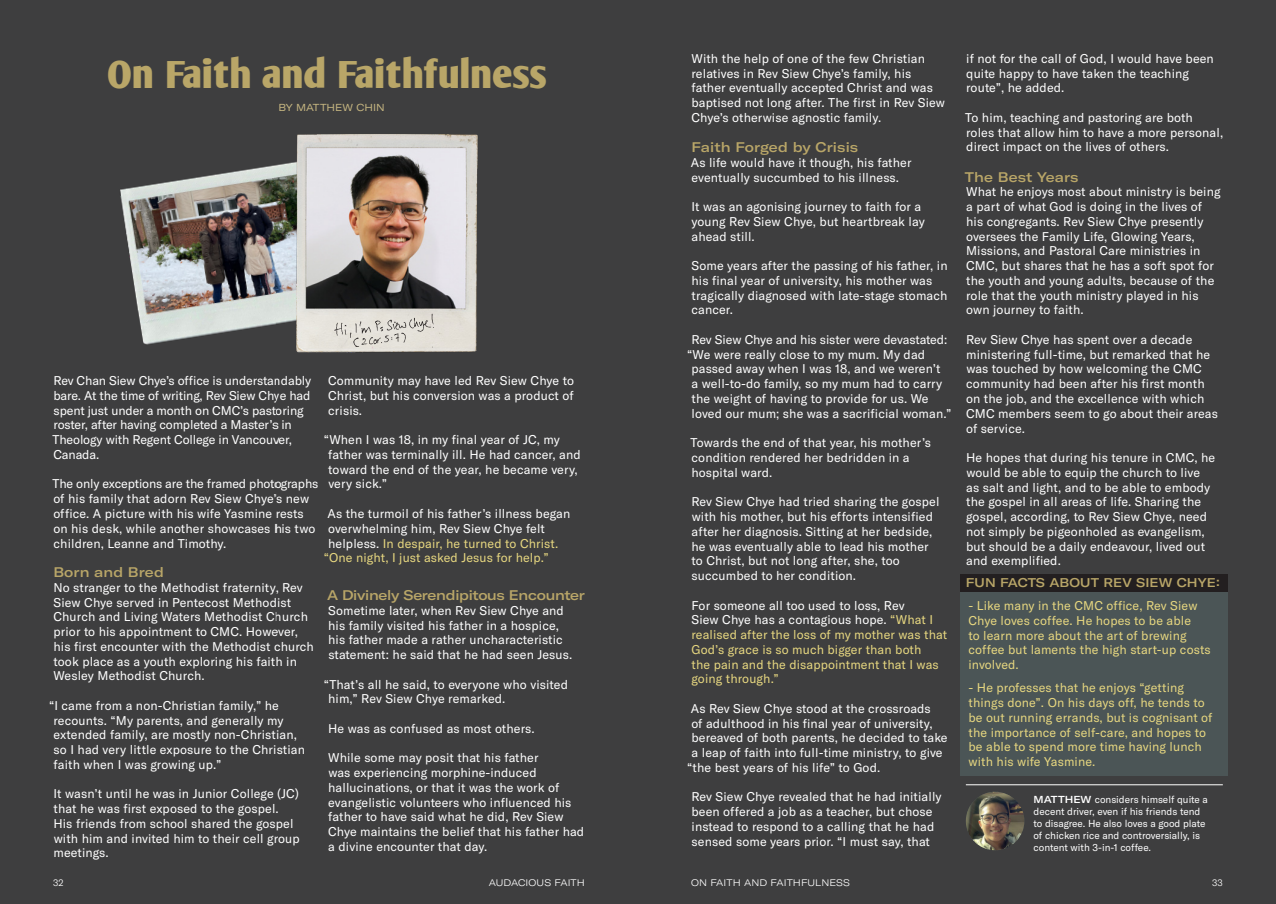
<style>
.page{position:relative;width:1276px;height:904px;background:#3e3e3f}
.page>*{position:absolute;margin:0;border:0;box-sizing:border-box;transform-origin:0 0}
.t1{font:700 37.5px "Arm Wrestler";letter-spacing:-.05em;color:#b9a668}
.Section_Header_of_Bo{font:500 expanded 13.75px "GT America";letter-spacing:.01em;color:#b9a668}
.Section_Header_of_Bo-2{font:500 expanded 13.75px "GT America";letter-spacing:-.01em;color:#b9a668}
.Body_Copy__No_Ragged{font:12.5px/14.8px "GT America";letter-spacing:.01em;color:#fff}
.Body_Copy__No_Ragged-2{font:12.5px/14.8px "GT America";letter-spacing:.01em;color:#e7d780}
.Section_Header_of_Bo-3{font:12.5px/14.8px "GT America";letter-spacing:.01em;color:#fff}
.Body_Copy__No_Ragged-3{font:12.5px/14.8px "GT America";letter-spacing:-.01em;color:#fff}
.Body_Copy_Highlights{font:500 expanded 12.5px "GT America";letter-spacing:.01em;color:#b9a668}
.Byline_Bio_AUTHOR{font:10px/12px "GT America";color:#fff}
.Byline{font:expanded 10px "GT America";color:#c6b681}
.t2{font:300 expanded 9.38px "GT America";letter-spacing:.01em;color:#fff}
.t3{font:300 9.38px "GT America";color:#fff}
.s1{color:#fff}
.s2{font-weight:500;font-stretch:expanded}
</style>
<div class="page">
<hr style="left:966px;top:784px;width:256px;height:1px;background:#fff">
<img style="left:966px;top:791px;width:58px;height:59px;border-radius:29px">
<img style="left:120px;top:163px;width:166px;height:182px">
<img style="left:286px;top:134px;width:192px;height:219px">
<img style="left:330px;top:305px;width:111px;height:48px">
<div style="left:960px;top:592px;width:268px;height:183px;background:#4b5556"></div>
<div style="left:960px;top:574px;width:268px;height:17px;background:#231f20"></div>
<p class="t1" style="left:108px;top:53px;width:441px">On Faith and Faithfulness</p>
<p class="Byline" style="left:278px;top:101px;width:108px">BY MATTHEW CHIN</p>
<p class="Body_Copy__No_Ragged-3" style="left:53px;top:373px;width:260px">Rev Chan Siew Chye’s office is understandably bare. At the time of writing, Rev Siew Chye had spent just under a month on CMC’s pastoring roster, after having completed a Master’s in Theology with Regent College in Vancouver, Canada.</p>
<p class="Body_Copy__No_Ragged" style="left:53px;top:476px;width:267px">The only exceptions are the framed photographs of his family that adorn Rev Siew Chye’s new office. A picture with his wife Yasmine rests on his desk, while another showcases his two children, Leanne and Timothy.</p>
<p class="Section_Header_of_Bo" style="left:53px;top:564px;width:112px">Born and Bred</p>
<p class="Body_Copy__No_Ragged" style="left:53px;top:580px;width:262px">No stranger to the Methodist fraternity, Rev Siew Chye served in Pentecost Methodist Church and Living Waters Methodist Church prior to his appointment to CMC. However, his first encounter with the Methodist church took place as a youth exploring his faith in Wesley Methodist Church.</p>
<p class="Body_Copy__No_Ragged" style="left:54px;top:698px;width:253px;text-indent:-5px">“I came from a non-Christian family,” he recounts. “My parents, and generally my extended family, are mostly non-Christian, so I had very little exposure to the Christian faith when I was growing up.”</p>
<p class="Body_Copy__No_Ragged" style="left:53px;top:786px;width:248px">It wasn’t until he was in Junior College (JC) that he was first exposed to the gospel.<br>His friends from school shared the gospel with him and invited him to their cell group meetings.</p>
<p class="Body_Copy__No_Ragged" style="left:328px;top:373px;width:247px;text-align:justify">Community may have led Rev Siew Chye to Christ, but his conversion was a product of crisis.</p>
<p class="Body_Copy__No_Ragged" style="left:328px;top:432px;width:254px;text-indent:-5px">“When I was 18, in my final year of JC, my father was terminally ill. He had cancer, and toward the end of the year, he became very, very sick.”</p>
<p class="Body_Copy__No_Ragged" style="left:327px;top:506px;width:244px">As the turmoil of his father’s illness began</p>
<p class="Body_Copy__No_Ragged" style="left:328px;top:521px;width:218px">overwhelming him, Rev Siew Chye felt</p>
<p class="Body_Copy__No_Ragged-2" style="left:328px;top:535px;width:232px"><span class="s1">helpless.</span> In despair, he turned to Christ.</p>
<p class="Body_Copy__No_Ragged-2" style="left:324px;top:550px;width:227px">“One night, I just asked Jesus for help.”</p>
<p class="Section_Header_of_Bo-2" style="left:327px;top:587px;width:259px">A Divinely Serendipitous Encounter</p>
<p class="Section_Header_of_Bo-3" style="left:328px;top:603px;width:246px">Sometime later, when Rev Siew Chye and his family visited his father in a hospice, his father made a rather uncharacteristic statement: he said that he had seen Jesus.</p>
<p class="Body_Copy__No_Ragged" style="left:328px;top:676px;width:241px;text-indent:-4px">“That’s all he said, to everyone who visited him,” Rev Siew Chye remarked.</p>
<p class="Body_Copy__No_Ragged" style="left:328px;top:721px;width:208px">He was as confused as most others.</p>
<p class="Body_Copy__No_Ragged" style="left:328px;top:750px;width:258px">While some may posit that his father<br>was experiencing morphine-induced hallucinations, or that it was the work of evangelistic volunteers who influenced his father to have said what he did, Rev Siew Chye maintains the belief that his father had a divine encounter that day.</p>
<p class="Body_Copy__No_Ragged" style="left:691px;top:51px;width:255px">With the help of one of the few Christian relatives in Rev Siew Chye’s family, his father eventually accepted Christ and was baptised not long after. The first in Rev Siew Chye’s otherwise agnostic family.</p>
<p class="Section_Header_of_Bo" style="left:691px;top:139px;width:168px">Faith Forged by Crisis</p>
<p class="Section_Header_of_Bo-3" style="left:691px;top:155px;width:222px">As life would have it though, his father eventually succumbed to his illness.</p>
<p class="Body_Copy__No_Ragged" style="left:691px;top:199px;width:235px">It was an agonising journey to faith for a young Rev Siew Chye, but heartbreak lay ahead still.</p>
<p class="Body_Copy__No_Ragged" style="left:691px;top:258px;width:258px">Some years after the passing of his father, in his final year of university, his mother was tragically diagnosed with late-stage stomach cancer.</p>
<p class="Body_Copy__No_Ragged" style="left:691px;top:332px;width:257px">Rev Siew Chye and his sister were devastated:</p>
<p class="Body_Copy__No_Ragged" style="left:687px;top:347px;width:240px">“We were really close to my mum. My dad</p>
<p class="Body_Copy__No_Ragged" style="left:691px;top:362px;width:251px">passed away when I was 18, and we weren’t</p>
<p class="Body_Copy__No_Ragged" style="left:691px;top:376px;width:252px">a well-to-do family, so my mum had to carry</p>
<p class="Body_Copy__No_Ragged" style="left:691px;top:391px;width:238px">the weight of having to provide for us. We</p>
<p class="Body_Copy__No_Ragged" style="left:691px;top:406px;width:261px">loved our mum; she was a sacrificial woman.”</p>
<p class="Body_Copy__No_Ragged" style="left:690px;top:435px;width:242px">Towards the end of that year, his mother’s condition rendered her bedridden in a hospital ward.</p>
<p class="Body_Copy__No_Ragged" style="left:691px;top:494px;width:250px">Rev Siew Chye had tried sharing the gospel with his mother, but his efforts intensified after her diagnosis. Sitting at her bedside, he was eventually able to lead his mother to Christ, but not long after, she, too succumbed to her condition.</p>
<p class="Body_Copy__No_Ragged-2" style="left:691px;top:598px;width:257px"><span class="s1">For someone all too used to loss, Rev<br>Siew Chye has a contagious hope.</span> “What I realised after the loss of my mother was that God’s grace is so much bigger than both<br>the pain and the disappointment that I was going through.”</p>
<p class="Body_Copy__No_Ragged" style="left:691px;top:701px;width:241px">As Rev Siew Chye stood at the crossroads</p>
<p class="Body_Copy__No_Ragged" style="left:691px;top:716px;width:243px">of adulthood in his final year of university,</p>
<p class="Body_Copy__No_Ragged" style="left:691px;top:730px;width:258px">bereaved of both parents, he decided to take</p>
<p class="Body_Copy__No_Ragged" style="left:691px;top:745px;width:253px">a leap of faith into full-time ministry, to give</p>
<p class="Body_Copy__No_Ragged" style="left:687px;top:760px;width:195px">“the best years of his life” to God.</p>
<p class="Body_Copy__No_Ragged" style="left:691px;top:789px;width:252px">Rev Siew Chye revealed that he had initially been offered a job as a teacher, but chose instead to respond to a calling that he had sensed some years prior. “I must say, that</p>
<p class="Body_Copy__No_Ragged" style="left:966px;top:51px;width:249px">if not for the call of God, I would have been quite happy to have taken the teaching route”, he added.</p>
<p class="Body_Copy__No_Ragged" style="left:965px;top:110px;width:259px">To him, teaching and pastoring are both roles that allow him to have a more personal, direct impact on the lives of others.</p>
<p class="Section_Header_of_Bo" style="left:965px;top:168px;width:115px">The Best Years</p>
<p class="Section_Header_of_Bo-3" style="left:966px;top:185px;width:256px">What he enjoys most about ministry is being a part of what God is doing in the lives of his congregants. Rev Siew Chye presently oversees the Family Life, Glowing Years, Missions, and Pastoral Care ministries in CMC, but shares that he has a soft spot for the youth and young adults, because of the role that the youth ministry played in his own journey to faith.</p>
<p class="Body_Copy__No_Ragged" style="left:966px;top:332px;width:253px">Rev Siew Chye has spent over a decade ministering full-time, but remarked that he was touched by how welcoming the CMC community had been after his first month on the job, and the excellence with which CMC members seem to go about their areas of service.</p>
<p class="Body_Copy__No_Ragged" style="left:966px;top:450px;width:251px">He hopes that during his tenure in CMC, he would be able to equip the church to live as salt and light, and to be able to embody the gospel in all areas of life. Sharing the gospel, according, to Rev Siew Chye, need not simply be pigeonholed as evangelism, but should be a daily endeavour, lived out and exemplified.</p>
<p class="Body_Copy_Highlights" style="left:966px;top:575px;width:255px">FUN FACTS ABOUT REV SIEW CHYE:</p>
<p class="Body_Copy__No_Ragged-2" style="left:968px;top:598px;width:244px">- Like many in the CMC office, Rev Siew<br>Chye loves coffee. He hopes to be able<br>to learn more about the art of brewing coffee but laments the high start-up costs involved.</p>
<p class="Body_Copy__No_Ragged-2" style="left:968px;top:680px;width:245px">- He professes that he enjoys “getting things done”. On his days off, he tends to be out running errands, but is cognisant of the importance of self-care, and hopes to be able to spend more time having lunch with his wife Yasmine.</p>
<p class="Byline_Bio_AUTHOR" style="left:1033px;top:793px;width:176px"><span class="s2">MATTHEW</span> considers himself quite a decent driver, even if his friends tend to disagree. He also loves a good plate of chicken rice and controversially, is content with 3-in-1 coffee.</p>
<p class="t3" style="left:53px;top:877px;width:12px">32</p>
<p class="t2" style="left:489px;top:877px;width:98px">AUDACIOUS FAITH</p>
<p class="t3" style="left:1212px;top:877px;width:12px">33</p>
<p class="t2" style="left:691px;top:877px;width:160px">ON FAITH AND FAITHFULNESS</p>
</div>
